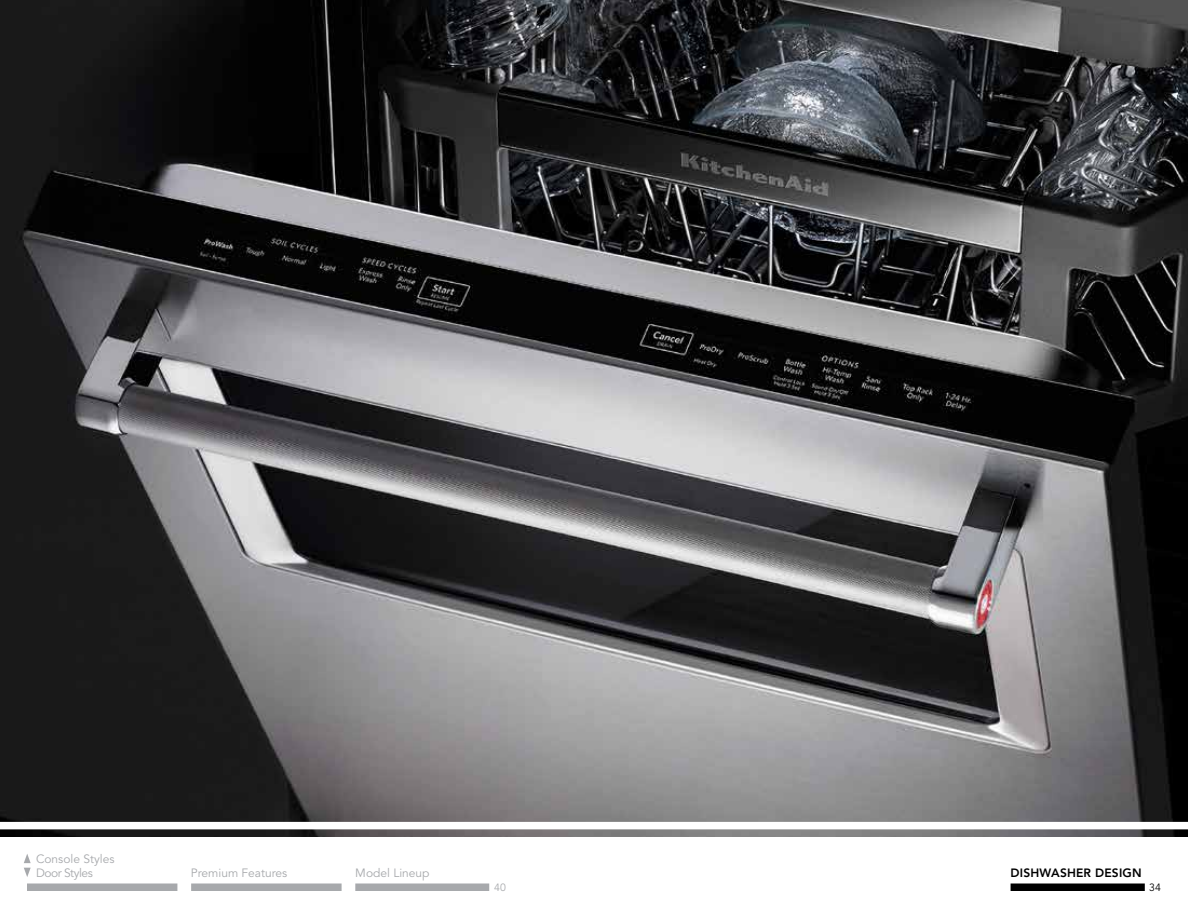
<style>
.page{position:relative;width:1188px;height:918px;background:#fff}
.page>*{position:absolute;margin:0;border:0;box-sizing:border-box;transform-origin:0 0}
.t1{font:12px/13.5px "Avenir LT Std";color:#a7a9ac}
.t2{font:800 12px "Avenir LT Std";letter-spacing:.015em;color:#000}
.t3{font:10.5px "Avenir LT Std";color:#000}
.t4{font:10.5px "Avenir LT Std";color:#a7a9ac}
</style>
<div class="page">
<img style="left:0;top:0;width:1188px;height:837px">
<div style="left:0;top:822px;width:1188px;height:7px;background:#fff"></div>
<div style="left:1011px;top:884px;width:134px;height:7px;background:#000"></div>
<div style="left:27px;top:884px;width:150px;height:7px;background:#a7a9ac"></div>
<svg style="left:24px;top:854px;width:7px;height:23px"></svg>
<div style="left:191px;top:884px;width:151px;height:7px;background:#a7a9ac"></div>
<div style="left:355px;top:884px;width:134px;height:7px;background:#a7a9ac"></div>
<p class="t1" style="left:36px;top:853px;width:80px">Console Styles<br>Door Styles</p>
<p class="t1" style="left:191px;top:866px;width:98px">Premium Features</p>
<p class="t1" style="left:355px;top:866px;width:76px">Model Lineup</p>
<p class="t4" style="left:494px;top:881px;width:13px">40</p>
<p class="t2" style="left:1011px;top:865px;width:133px">DISHWASHER DESIGN</p>
<p class="t3" style="left:1149px;top:881px;width:13px">34</p>
</div>
